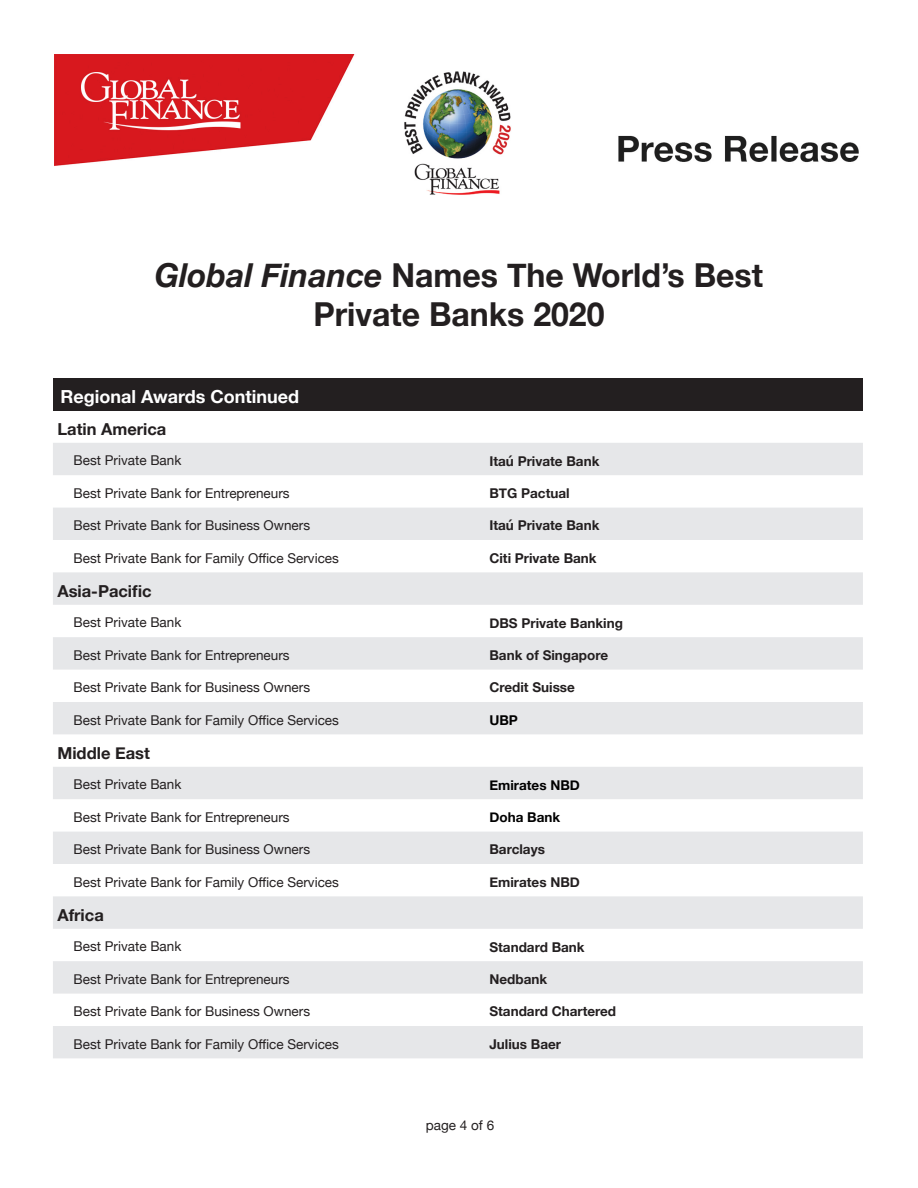
<style>
.page{position:relative;width:918px;height:1188px;background:#fff}
.page>*{position:absolute;margin:0;border:0;box-sizing:border-box;transform-origin:0 0}
.t1{font:700 33px "Helvetica Neue";color:#231f20}
.t2{font:700 18px "Helvetica Neue";color:#fff}
.t3{font:700 16.5px "Helvetica Neue";color:#231f20}
.t4{font:13.5px "Helvetica Neue";color:#231f20}
.t5{font:700 13.5px "Helvetica Neue";color:#231f20}
.t6{font:700 13.5px "Helvetica Neue";color:#000}
.s1{font-style:italic}
</style>
<div class="page">
<div style="left:53px;top:378px;width:810px;height:32px;background:#231f20"></div>
<svg style="left:53px;top:443px;width:810px;height:615px;fill:#e6e7e9"></svg>
<img style="left:54px;top:54px;width:805px;height:112px">
<div style="left:396px;top:55px;width:125px;height:161px;background:#fff"></div>
<img style="left:404px;top:71px;width:107px;height:124px">
<p class="t1" style="left:155px;top:249px;width:610px"><span class="s1">Global Finance</span> Names The World’s Best</p>
<p class="t1" style="left:313px;top:289px;width:293px">Private Banks 2020</p>
<p class="t2" style="left:60px;top:382px;width:240px">Regional Awards Continued</p>
<p class="t3" style="left:57px;top:416px;width:111px">Latin America</p>
<p class="t4" style="left:74px;top:451px;width:109px">Best Private Bank</p>
<p class="t5" style="left:489px;top:450px;width:112px">Itaú Private Bank</p>
<p class="t4" style="left:74px;top:483px;width:218px">Best Private Bank for Entrepreneurs</p>
<p class="t5" style="left:489px;top:483px;width:82px">BTG Pactual</p>
<p class="t4" style="left:74px;top:516px;width:238px">Best Private Bank for Business Owners</p>
<p class="t5" style="left:489px;top:515px;width:112px">Itaú Private Bank</p>
<p class="t4" style="left:74px;top:548px;width:267px">Best Private Bank for Family Office Services</p>
<p class="t5" style="left:489px;top:547px;width:109px">Citi Private Bank</p>
<p class="t3" style="left:57px;top:578px;width:96px">Asia-Pacific</p>
<p class="t4" style="left:74px;top:613px;width:109px">Best Private Bank</p>
<p class="t5" style="left:489px;top:612px;width:135px">DBS Private Banking</p>
<p class="t4" style="left:74px;top:645px;width:218px">Best Private Bank for Entrepreneurs</p>
<p class="t5" style="left:489px;top:645px;width:120px">Bank of Singapore</p>
<p class="t4" style="left:74px;top:678px;width:238px">Best Private Bank for Business Owners</p>
<p class="t5" style="left:489px;top:677px;width:87px">Credit Suisse</p>
<p class="t4" style="left:74px;top:710px;width:267px">Best Private Bank for Family Office Services</p>
<p class="t6" style="left:489px;top:709px;width:30px">UBP</p>
<p class="t3" style="left:57px;top:740px;width:94px">Middle East</p>
<p class="t4" style="left:74px;top:775px;width:109px">Best Private Bank</p>
<p class="t6" style="left:489px;top:774px;width:92px">Emirates NBD</p>
<p class="t4" style="left:74px;top:807px;width:218px">Best Private Bank for Entrepreneurs</p>
<p class="t6" style="left:489px;top:807px;width:72px">Doha Bank</p>
<p class="t4" style="left:74px;top:840px;width:238px">Best Private Bank for Business Owners</p>
<p class="t5" style="left:489px;top:839px;width:57px">Barclays</p>
<p class="t4" style="left:74px;top:872px;width:267px">Best Private Bank for Family Office Services</p>
<p class="t5" style="left:489px;top:871px;width:92px">Emirates NBD</p>
<p class="t3" style="left:57px;top:902px;width:48px">Africa</p>
<p class="t4" style="left:74px;top:937px;width:109px">Best Private Bank</p>
<p class="t5" style="left:489px;top:936px;width:97px">Standard Bank</p>
<p class="t4" style="left:74px;top:969px;width:218px">Best Private Bank for Entrepreneurs</p>
<p class="t5" style="left:489px;top:969px;width:59px">Nedbank</p>
<p class="t4" style="left:74px;top:1002px;width:238px">Best Private Bank for Business Owners</p>
<p class="t5" style="left:489px;top:1001px;width:128px">Standard Chartered</p>
<p class="t4" style="left:74px;top:1034px;width:267px">Best Private Bank for Family Office Services</p>
<p class="t5" style="left:489px;top:1033px;width:73px">Julius Baer</p>
<p class="t4" style="left:426px;top:1116px;width:70px">page 4 of 6</p>
</div>
